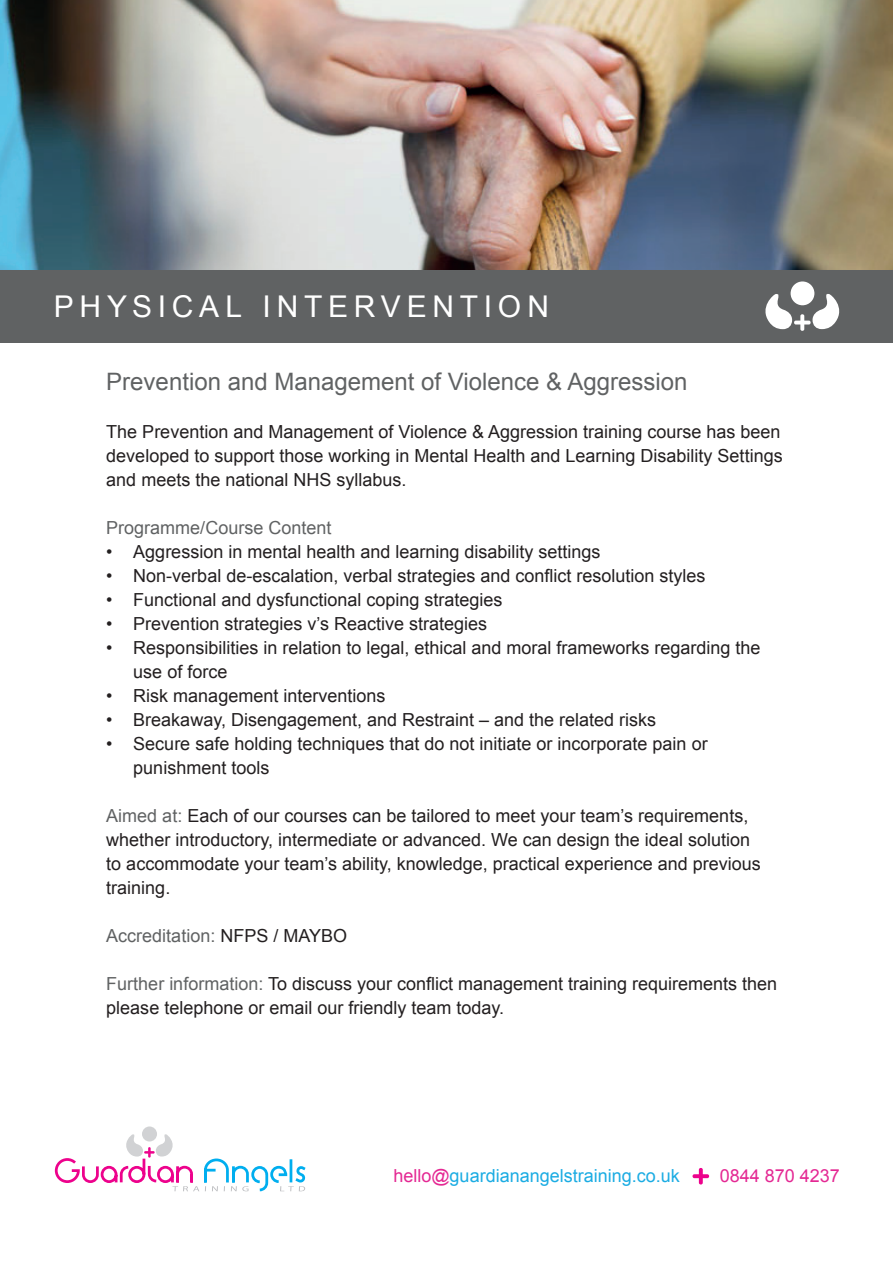
<style>
.page{position:relative;width:893px;height:1263px;background:#fff}
.page>*{position:absolute;margin:0;border:0;box-sizing:border-box;transform-origin:0 0}
.t1{font:30px "Arial";letter-spacing:.19em;color:#fff}
.t2{font:24px "Arial";color:#606263}
.t3{font:18px/24px "Arial";color:#231f20}
.t4{font:18px "Arial";color:#606263}
.t5{font:18px "Arial";color:#1bace3}
.t6{font:18px "Arial";color:#e42893}
.s1{color:#606263}
.s2{color:#231f20}
.s3{color:#e42893}
</style>
<div class="page">
<div style="left:142px;top:1126px;width:15px;height:15px;background:#d1d2d4;border-radius:50%"></div>
<svg style="left:55px;top:1134px;width:251px;height:57px"></svg>
<img style="left:0;top:0;width:893px;height:270px">
<div style="left:0;top:270px;width:893px;height:72px;background:#606263"></div>
<div style="left:791px;top:281px;width:23px;height:24px;background:#fff;border-radius:50%"></div>
<svg style="left:765px;top:293px;width:75px;height:38px"></svg>
<svg style="left:692px;top:1168px;width:18px;height:17px"></svg>
<h1 class="t1" style="left:54px;top:287px;width:497px">PHYSICAL INTERVENTION</h1>
<h2 class="t2" style="left:106px;top:365px;width:583px">Prevention and Management of Violence &amp; Aggression</h2>
<p class="t3" style="left:106px;top:419px;width:678px">The Prevention and Management of Violence &amp; Aggression training course has been developed to support those working in Mental Health and Learning Disability Settings and meets the national NHS syllabus.</p>
<p class="t4" style="left:106px;top:515px;width:227px">Programme/Course Content</p>
<p class="t3" style="left:106px;top:539px;width:496px">• Aggression in mental health and learning disability settings</p>
<p class="t3" style="left:106px;top:563px;width:601px">• Non-verbal de-escalation, verbal strategies and conflict resolution styles</p>
<p class="t3" style="left:106px;top:587px;width:398px">• Functional and dysfunctional coping strategies</p>
<p class="t3" style="left:106px;top:611px;width:382px">• Prevention strategies v’s Reactive strategies</p>
<p class="t3" style="left:133px;top:635px;width:629px;text-indent:-27px">• Responsibilities in relation to legal, ethical and moral frameworks regarding the use of force</p>
<p class="t3" style="left:106px;top:683px;width:281px">• Risk management interventions</p>
<p class="t3" style="left:106px;top:707px;width:551px">• Breakaway, Disengagement, and Restraint – and the related risks</p>
<p class="t3" style="left:133px;top:731px;width:576px;text-indent:-27px">• Secure safe holding techniques that do not initiate or incorporate pain or punishment tools</p>
<p class="t3" style="left:106px;top:803px;width:656px"><span class="s1">Aimed at:</span> Each of our courses can be tailored to meet your team’s requirements, whether introductory, intermediate or advanced. We can design the ideal solution to accommodate your team’s ability, knowledge, practical experience and previous training.</p>
<p class="t4" style="left:106px;top:923px;width:242px">Accreditation: <span class="s2">NFPS / MAYBO</span></p>
<p class="t3" style="left:106px;top:971px;width:672px"><span class="s1">Further information:</span> To discuss your conflict management training requirements then please telephone or email our friendly team today.</p>
<p class="t5" style="left:393px;top:1164px;width:288px"><span class="s3">hello@</span>guardianangelstraining.co.uk</p>
<p class="t6" style="left:720px;top:1164px;width:122px">0844 870 4237</p>
</div>
